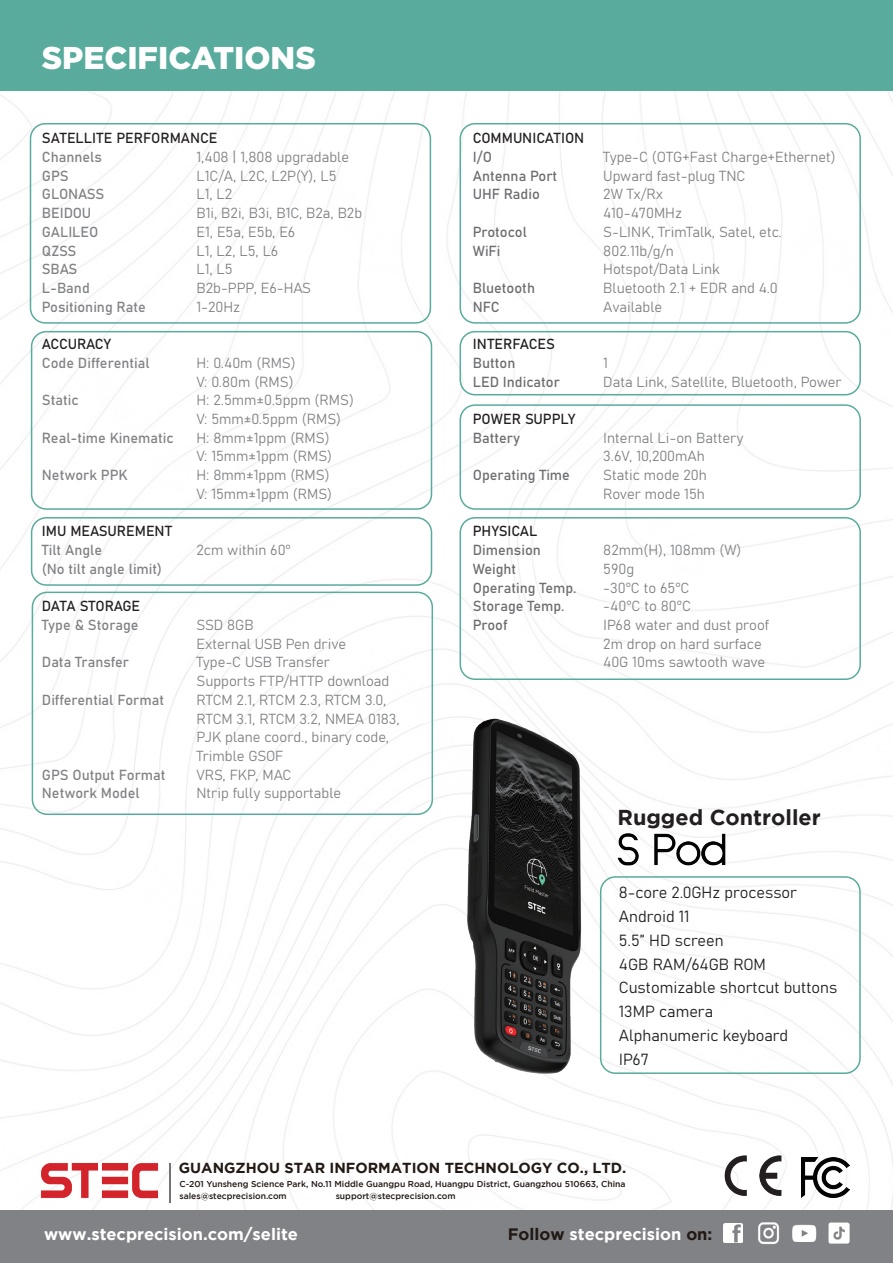
<style>
.page{position:relative;width:893px;height:1263px;background:#fff}
.page>*{position:absolute;margin:0;border:0;box-sizing:border-box;transform-origin:0 0}
.t1{font:900 31.5px "Gotham";color:#fff}
.t2{font:700 21.6px "Gotham";color:#231f20}
.t3{font:700 16.5px "Gotham";color:#fff}
.t4{font:15.9px/23.9px "Bahnschrift";color:#231f20}
.t5{font:700 14.55px "Gotham";color:#221814}
.t6{font:14.4px/18.8px "Bahnschrift";color:#808285}
.t7{font:14.4px/18.8px "Bahnschrift";color:#6c6d70}
.t8{font:14.4px "Bahnschrift";color:#231f20}
.t9{font:14.4px "Bahnschrift";letter-spacing:-.02em;color:#231f20}
.t10{font:500 8.55px/11.7px "Gotham";color:#221814}
.s1{color:#221814}
</style>
<div class="page">
<img style="left:0;top:91px;width:892px;height:1119px">
<div style="left:0;top:0;width:893px;height:91px;background:#58ab9d"></div>
<div style="left:0;top:1210px;width:893px;height:53px;background:#808285"></div>
<div style="left:30px;top:123px;width:401px;height:201px;border:2px solid #58ab9d;border-radius:15px"></div>
<div style="left:31px;top:331px;width:401px;height:179px;border:2px solid #58ab9d;border-radius:15px"></div>
<div style="left:31px;top:517px;width:401px;height:69px;border:2px solid #58ab9d;border-radius:15px"></div>
<div style="left:32px;top:592px;width:401px;height:223px;border:2px solid #58ab9d;border-radius:15px"></div>
<div style="left:459px;top:123px;width:402px;height:201px;border:2px solid #58ab9d;border-radius:15px"></div>
<div style="left:459px;top:517px;width:402px;height:163px;border:2px solid #58ab9d;border-radius:15px"></div>
<div style="left:459px;top:331px;width:402px;height:64px;border:2px solid #58ab9d;border-radius:15px"></div>
<div style="left:459px;top:404px;width:402px;height:106px;border:2px solid #58ab9d;border-radius:15px"></div>
<img style="left:611px;top:825px;width:121px;height:51px">
<img style="left:802px;top:1157px;width:48px;height:41px">
<img style="left:716px;top:1148px;width:74px;height:55px">
<hr style="left:169px;top:1163px;width:1px;height:40px;background:#737276">
<img style="left:39px;top:1161px;width:122px;height:40px">
<div style="left:600px;top:876px;width:261px;height:198px;border:2px solid #58ab9d;border-radius:15px"></div>
<img style="left:758px;top:1222px;width:21px;height:22px">
<img style="left:793px;top:1224px;width:23px;height:17px">
<img style="left:723px;top:1223px;width:20px;height:20px">
<img style="left:828px;top:1222px;width:21px;height:21px">
<img style="left:446px;top:714px;width:148px;height:377px">
<h1 class="t1" style="left:42px;top:40px;width:276px">SPECIFICATIONS</h1>
<p class="t8" style="left:42px;top:127px;width:177px">SATELLITE PERFORMANCE</p>
<p class="t6" style="left:42px;top:147px;width:105px">Channels<br>GPS<br>GLONASS<br>BEIDOU<br>GALILEO<br>QZSS<br>SBAS<br>L-Band<br>Positioning Rate</p>
<p class="t9" style="left:42px;top:333px;width:71px">ACCURACY</p>
<p class="t6" style="left:42px;top:352px;width:109px">Code Differential</p>
<p class="t6" style="left:42px;top:390px;width:38px">Static</p>
<p class="t6" style="left:42px;top:427px;width:133px">Real-time Kinematic</p>
<p class="t6" style="left:42px;top:465px;width:87px">Network PPK</p>
<p class="t6" style="left:196px;top:147px;width:167px">1,408 | 1,808 upgradable<br>L1C/A, L2C, L2P(Y), L5<br>L1, L2<br>B1i, B2i, B3i, B1C, B2a, B2b<br>E1, E5a, E5b, E6<br>L1, L2, L5, L6<br>L1, L5<br>B2b-PPP, E6-HAS<br>1-20Hz</p>
<p class="t6" style="left:196px;top:352px;width:159px">H: 0.40m (RMS)<br>V: 0.80m (RMS)<br>H: 2.5mm±0.5ppm (RMS)<br>V: 5mm±0.5ppm (RMS)<br>H: 8mm±1ppm (RMS)<br>V: 15mm±1ppm (RMS)<br>H: 8mm±1ppm (RMS)<br>V: 15mm±1ppm (RMS)</p>
<p class="t8" style="left:42px;top:520px;width:132px">IMU MEASUREMENT</p>
<p class="t6" style="left:42px;top:540px;width:122px">Tilt Angle<br>(No tilt angle limit)</p>
<p class="t9" style="left:42px;top:595px;width:100px">DATA STORAGE</p>
<p class="t6" style="left:42px;top:614px;width:98px">Type &amp; Storage</p>
<p class="t6" style="left:42px;top:652px;width:89px">Data Transfer</p>
<p class="t6" style="left:42px;top:689px;width:124px">Differential Format</p>
<p class="t6" style="left:42px;top:764px;width:125px">GPS Output Format<br>Network Model</p>
<p class="t6" style="left:196px;top:540px;width:96px">2cm within 60°</p>
<p class="t6" style="left:196px;top:614px;width:205px">SSD 8GB<br>External USB Pen drive<br>Type-C USB Transfer<br>Supports FTP/HTTP download<br>RTCM 2.1, RTCM 2.3, RTCM 3.0,<br>RTCM 3.1, RTCM 3.2, NMEA 0183,<br>PJK plane coord., binary code,<br>Trimble GSOF<br>VRS, FKP, MAC<br>Ntrip fully supportable</p>
<p class="t8" style="left:473px;top:127px;width:113px">COMMUNICATION</p>
<p class="t7" style="left:473px;top:147px;width:86px">I/O<br>Antenna Port<br>UHF Radio</p>
<p class="t7" style="left:473px;top:221px;width:56px">Protocol<br>WiFi</p>
<p class="t7" style="left:473px;top:278px;width:64px">Bluetooth<br>NFC</p>
<p class="t8" style="left:473px;top:333px;width:84px">INTERFACES</p>
<p class="t7" style="left:473px;top:352px;width:89px">Button<br>LED Indicator</p>
<p class="t8" style="left:473px;top:408px;width:104px">POWER SUPPLY</p>
<p class="t7" style="left:473px;top:427px;width:49px">Battery</p>
<p class="t7" style="left:473px;top:465px;width:99px">Operating Time</p>
<p class="t8" style="left:473px;top:520px;width:66px">PHYSICAL</p>
<p class="t7" style="left:473px;top:540px;width:105px">Dimension<br>Weight<br>Operating Temp.<br>Storage Temp.<br>Proof</p>
<p class="t6" style="left:603px;top:147px;width:234px">Type-C (OTG+Fast Charge+Ethernet)<br>Upward fast-plug TNC<br>2W Tx/Rx<br>410-470MHz<br>S-LINK, TrimTalk, Satel, etc.<br>802.11b/g/n<br>Hotspot/Data Link<br>Bluetooth 2.1 + EDR and 4.0<br>Available</p>
<p class="t6" style="left:603px;top:352px;width:240px">1<br>Data Link, Satellite, Bluetooth, Power</p>
<p class="t6" style="left:603px;top:427px;width:141px">Internal Li-on Battery<br>3.6V, 10,200mAh<br>Static mode 20h<br>Rover mode 15h</p>
<p class="t6" style="left:603px;top:540px;width:168px">82mm(H), 108mm (W)<br>590g<br>-30°C to 65°C<br>-40°C to 80°C<br>IP68 water and dust proof<br>2m drop on hard surface<br>40G 10ms sawtooth wave</p>
<h2 class="t2" style="left:617px;top:805px;width:205px">Rugged Controller</h2>
<p class="t4" style="left:619px;top:879px;width:220px">8-core 2.0GHz processor<br>Android 11<br>5.5” HD screen<br>4GB RAM/64GB ROM<br>Customizable shortcut buttons<br>13MP camera<br>Alphanumeric keyboard<br>IP67</p>
<p class="t5" style="left:179px;top:1160px;width:449px">GUANGZHOU STAR INFORMATION TECHNOLOGY CO., LTD.</p>
<p class="t10" style="left:179px;top:1178px;width:448px">C-201 Yunsheng Science Park, No.11 Middle Guangpu Road, Huangpu District, Guangzhou 510663, China sales@stecprecision.com</p>
<p class="t10" style="left:336px;top:1190px;width:121px">support@stecprecision.com</p>
<p class="t3" style="left:44px;top:1224px;width:255px">www.stecprecision.com/selite</p>
<p class="t3" style="left:508px;top:1224px;width:206px"><span class="s1">Follow</span> stecprecision <span class="s1">on:</span></p>
</div>
